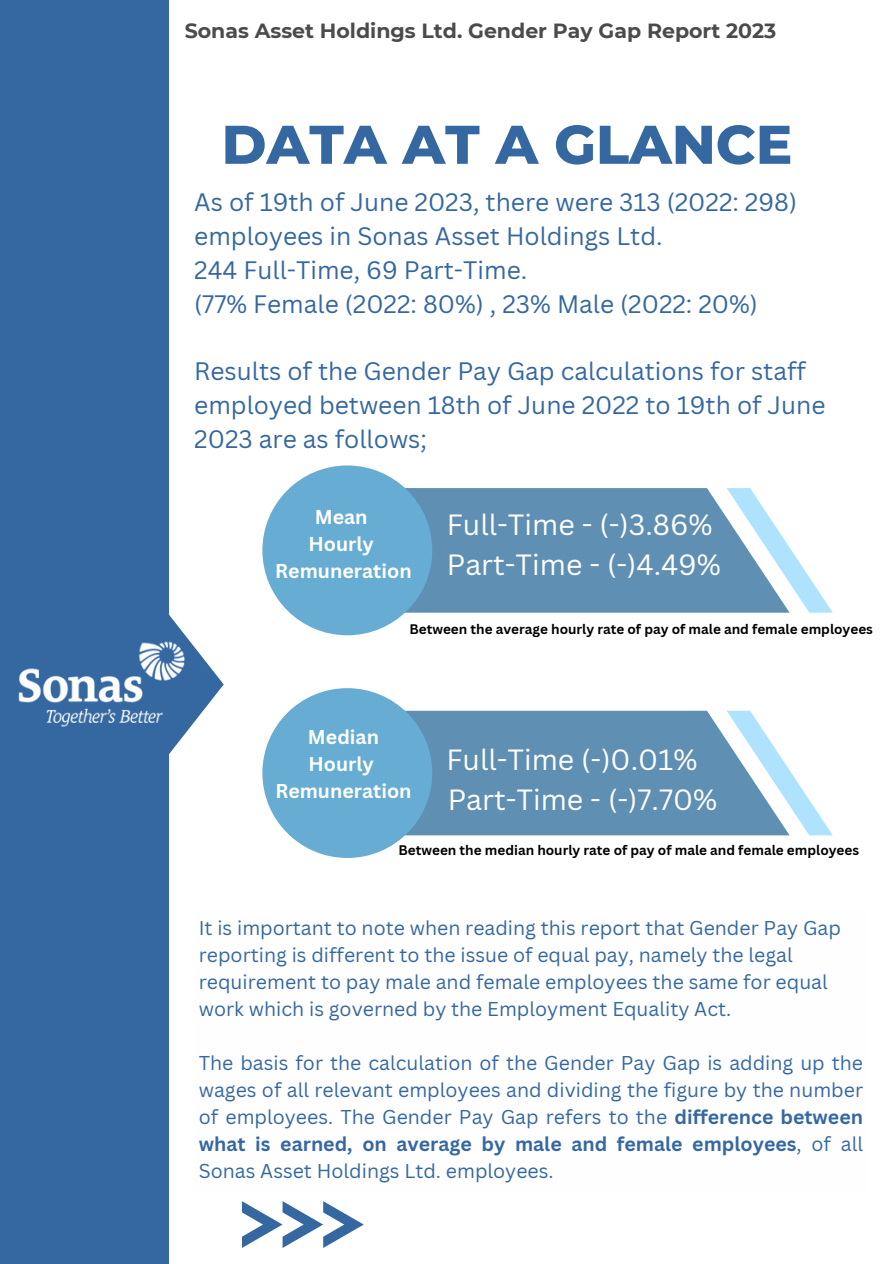
<style>
.page{position:relative;width:894px;height:1264px;background:#fff}
.page>*{position:absolute;margin:0;border:0;box-sizing:border-box;transform-origin:0 0}
.t1{font:800 54.3px "Montserrat";color:#3568a1}
.t2{font:28.5px/39.3px "Canva Sans";color:#fefefe}
.t3{font:24.6px/33.8px "Canva Sans";color:#3568a1}
.t4{font:700 20.55px "Montserrat";color:#4a4b4c}
.t5{font:19.5px/27px "Canva Sans";color:#3568a1}
.t6{font:700 19.5px/27px "Canva Sans";color:#fefefe;text-align:center}
.t7{font:700 19.5px/27px "Canva Sans";color:#fff;text-align:center}
.t8{font:700 13.5px "Canva Sans";color:#000}
.s1{font-weight:700}
</style>
<div class="page">
<div style="left:0;top:0;width:168px;height:1263px;background:#3568a1"></div>
<svg style="left:242px;top:1201px;width:121px;height:46px"></svg>
<img style="left:18px;top:621px;width:206px;height:126px">
<svg style="left:789px;top:547px;width:43px;height:65px"></svg>
<svg style="left:789px;top:770px;width:43px;height:65px"></svg>
<svg style="left:432px;top:488px;width:357px;height:348px;fill:#5f8fb3"></svg>
<svg style="left:262px;top:465px;width:170px;height:393px;fill:#67add3"></svg>
<h4 class="t4" style="left:185px;top:18px;width:593px">Sonas Asset Holdings Ltd. Gender Pay Gap Report 2023</h4>
<h3 class="t1" style="left:221px;top:111px;width:572px">DATA AT A GLANCE</h3>
<p class="t3" style="left:194px;top:185px;width:604px">As of 19th of June 2023, there were 313 (2022: 298) employees in Sonas Asset Holdings Ltd.<br>244 Full-Time, 69 Part-Time.<br>(77% Female (2022: 80%) , 23% Male (2022: 20%)</p>
<h4 class="t3" style="left:194px;top:354px;width:632px">Results of the Gender Pay Gap calculations for staff employed between 18th of June 2022 to 19th of June<br>2023 are as follows;</h4>
<h2 class="t7" style="left:275px;top:503px;width:138px">Mean<br>Hourly<br>Remuneration</h2>
<p class="t2" style="left:446px;top:504px;width:275px">Full-Time - (-)3.86%<br>Part-Time - (-)4.49%</p>
<p class="t8" style="left:409px;top:619px;width:465px">Between the average hourly rate of pay of male and female employees</p>
<h2 class="t6" style="left:275px;top:723px;width:138px">Median<br>Hourly<br>Remuneration</h2>
<h5 class="t2" style="left:446px;top:739px;width:272px">Full-Time (-)0.01%<br>Part-Time - (-)7.70%</h5>
<p class="t8" style="left:398px;top:840px;width:462px">Between the median hourly rate of pay of male and female employees</p>
<h1 class="t5" style="left:199px;top:913px;width:643px">It is important to note when reading this report that Gender Pay Gap reporting is different to the issue of equal pay, namely the legal requirement to pay male and female employees the same for equal work which is governed by the Employment Equality Act.</h1>
<h3 class="t5" style="left:199px;top:1048px;width:665px;text-align:justify">The basis for the calculation of the Gender Pay Gap is adding up the wages of all relevant employees and dividing the figure by the number of employees. The Gender Pay Gap refers to the <span class="s1">difference between what is earned, on average by male and female employees</span>, of all Sonas Asset Holdings Ltd. employees.</h3>
</div>
